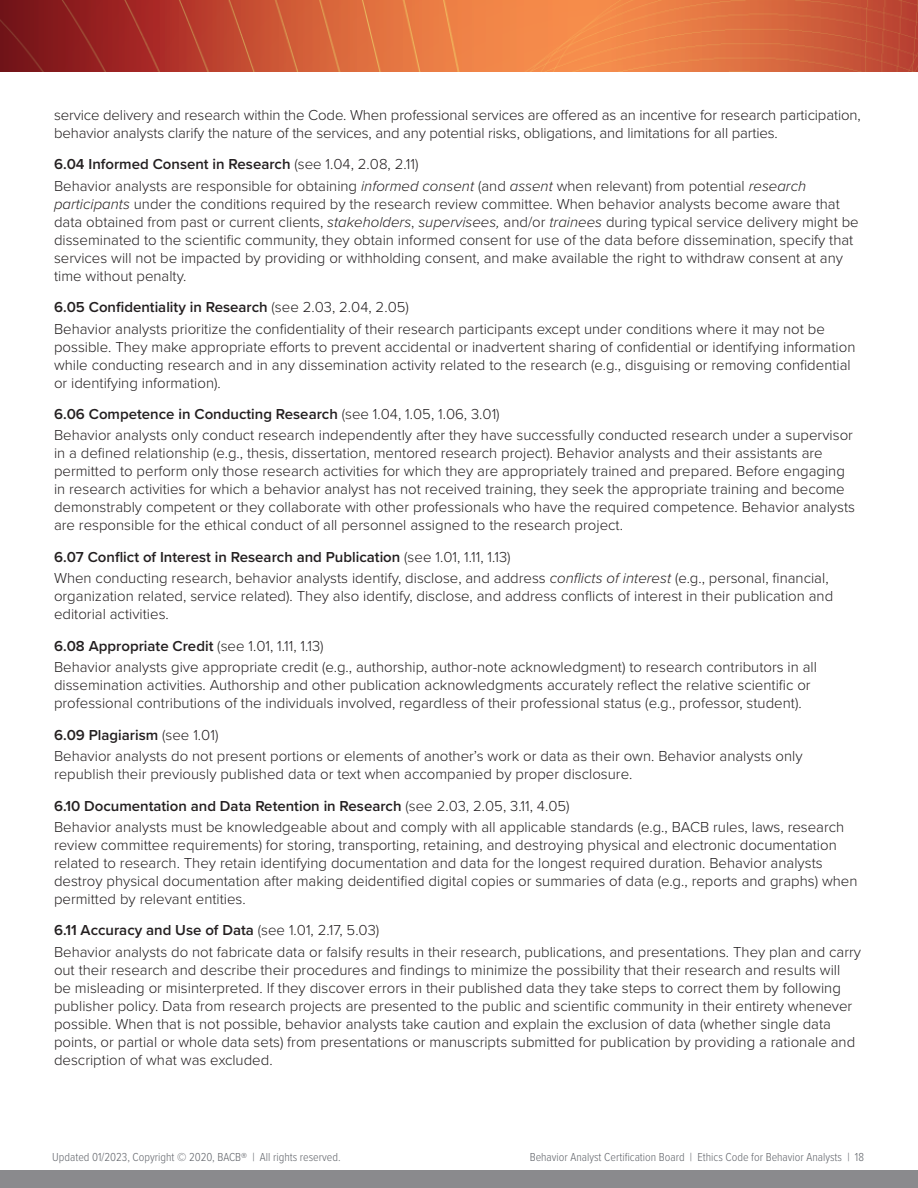
<style>
.page{position:relative;width:918px;height:1188px;background:#fff}
.page>*{position:absolute;margin:0;border:0;box-sizing:border-box;transform-origin:0 0}
.Body_Text{font:300 15px/18px "Proxima Nova";color:#231f20}
.Body_Text-numbered_s{font:600 15px "Proxima Nova";color:#231f20}
.t1{font:300 12px "Proxima Nova Cond";color:#61646a}
.s1{font-weight:300}
.s2{font-style:italic}
</style>
<div class="page">
<img style="left:0;top:0;width:918px;height:72px">
<div style="left:0;top:1171px;width:918px;height:17px;background:#8a8a8d"></div>
<p class="Body_Text" style="left:54px;top:105px;width:808px">service delivery and research within the Code. When professional services are offered as an incentive for research participation, behavior analysts clarify the nature of the services, and any potential risks, obligations, and limitations for all parties.</p>
<p class="Body_Text-numbered_s" style="left:54px;top:153px;width:366px">6.04 Informed Consent in Research <span class="s1">(see 1.04, 2.08, 2.11)</span></p>
<p class="Body_Text" style="left:54px;top:176px;width:806px">Behavior analysts are responsible for obtaining <span class="s2">informed consent</span> (and <span class="s2">assent</span> when relevant) from potential <span class="s2">research participants</span> under the conditions required by the research review committee. When behavior analysts become aware that data obtained from past or current clients, <span class="s2">stakeholders</span>, <span class="s2">supervisees,</span> and/or <span class="s2">trainees</span> during typical service delivery might be disseminated to the scientific community, they obtain informed consent for use of the data before dissemination, specify that services will not be impacted by providing or withholding consent, and make available the right to withdraw consent at any time without penalty.</p>
<p class="Body_Text-numbered_s" style="left:54px;top:296px;width:356px">6.05 Confidentiality in Research <span class="s1">(see 2.03, 2.04, 2.05)</span></p>
<p class="Body_Text" style="left:54px;top:319px;width:803px">Behavior analysts prioritize the confidentiality of their research participants except under conditions where it may not be possible. They make appropriate efforts to prevent accidental or inadvertent sharing of confidential or identifying information while conducting research and in any dissemination activity related to the research (e.g., disguising or removing confidential or identifying information).</p>
<p class="Body_Text-numbered_s" style="left:54px;top:403px;width:447px">6.06 Competence in Conducting Research <span class="s1">(see 1.04, 1.05, 1.06, 3.01)</span></p>
<p class="Body_Text" style="left:54px;top:426px;width:803px">Behavior analysts only conduct research independently after they have successfully conducted research under a supervisor in a defined relationship (e.g., thesis, dissertation, mentored research project). Behavior analysts and their assistants are permitted to perform only those research activities for which they are appropriately trained and prepared. Before engaging in research activities for which a behavior analyst has not received training, they seek the appropriate training and become demonstrably competent or they collaborate with other professionals who have the required competence. Behavior analysts are responsible for the ethical conduct of all personnel assigned to the research project.</p>
<p class="Body_Text-numbered_s" style="left:54px;top:546px;width:458px">6.07 Conflict of Interest in Research and Publication <span class="s1">(see 1.01, 1.11, 1.13)</span></p>
<p class="Body_Text" style="left:54px;top:569px;width:781px">When conducting research, behavior analysts identify, disclose, and address <span class="s2">conflicts of interest</span> (e.g., personal, financial, organization related, service related). They also identify, disclose, and address conflicts of interest in their publication and editorial activities.</p>
<p class="Body_Text-numbered_s" style="left:54px;top:635px;width:271px">6.08 Appropriate Credit <span class="s1">(see 1.01, 1.11, 1.13)</span></p>
<p class="Body_Text" style="left:54px;top:657px;width:764px">Behavior analysts give appropriate credit (e.g., authorship, author-note acknowledgment) to research contributors in all dissemination activities. Authorship and other publication acknowledgments accurately reflect the relative scientific or professional contributions of the individuals involved, regardless of their professional status (e.g., professor, student).</p>
<p class="Body_Text-numbered_s" style="left:54px;top:724px;width:166px">6.09 Plagiarism <span class="s1">(see 1.01)</span></p>
<p class="Body_Text" style="left:54px;top:746px;width:750px">Behavior analysts do not present portions or elements of another’s work or data as their own. Behavior analysts only republish their previously published data or text when accompanied by proper disclosure.</p>
<p class="Body_Text-numbered_s" style="left:54px;top:794px;width:517px">6.10 Documentation and Data Retention in Research <span class="s1">(see 2.03, 2.05, 3.11, 4.05)</span></p>
<p class="Body_Text" style="left:54px;top:817px;width:805px">Behavior analysts must be knowledgeable about and comply with all applicable standards (e.g., BACB rules, laws, research review committee requirements) for storing, transporting, retaining, and destroying physical and electronic documentation related to research. They retain identifying documentation and data for the longest required duration. Behavior analysts destroy physical documentation after making deidentified digital copies or summaries of data (e.g., reports and graphs) when permitted by relevant entities.</p>
<p class="Body_Text-numbered_s" style="left:54px;top:919px;width:327px">6.11 Accuracy and Use of Data <span class="s1">(see 1.01, 2.17, 5.03)</span></p>
<p class="Body_Text" style="left:54px;top:942px;width:809px">Behavior analysts do not fabricate data or falsify results in their research, publications, and presentations. They plan and carry out their research and describe their procedures and findings to minimize the possibility that their research and results will<br>be misleading or misinterpreted. If they discover errors in their published data they take steps to correct them by following publisher policy. Data from research projects are presented to the public and scientific community in their entirety whenever possible. When that is not possible, behavior analysts take caution and explain the exclusion of data (whether single data points, or partial or whole data sets) from presentations or manuscripts submitted for publication by providing a rationale and description of what was excluded.</p>
<p class="t1" style="left:52px;top:1149px;width:290px">Updated 01/2023, Copyright © 2020, BACB® | All rights reserved.</p>
<p class="t1" style="left:530px;top:1149px;width:336px">Behavior Analyst Certification Board | Ethics Code for Behavior Analysts | 18</p>
</div>
